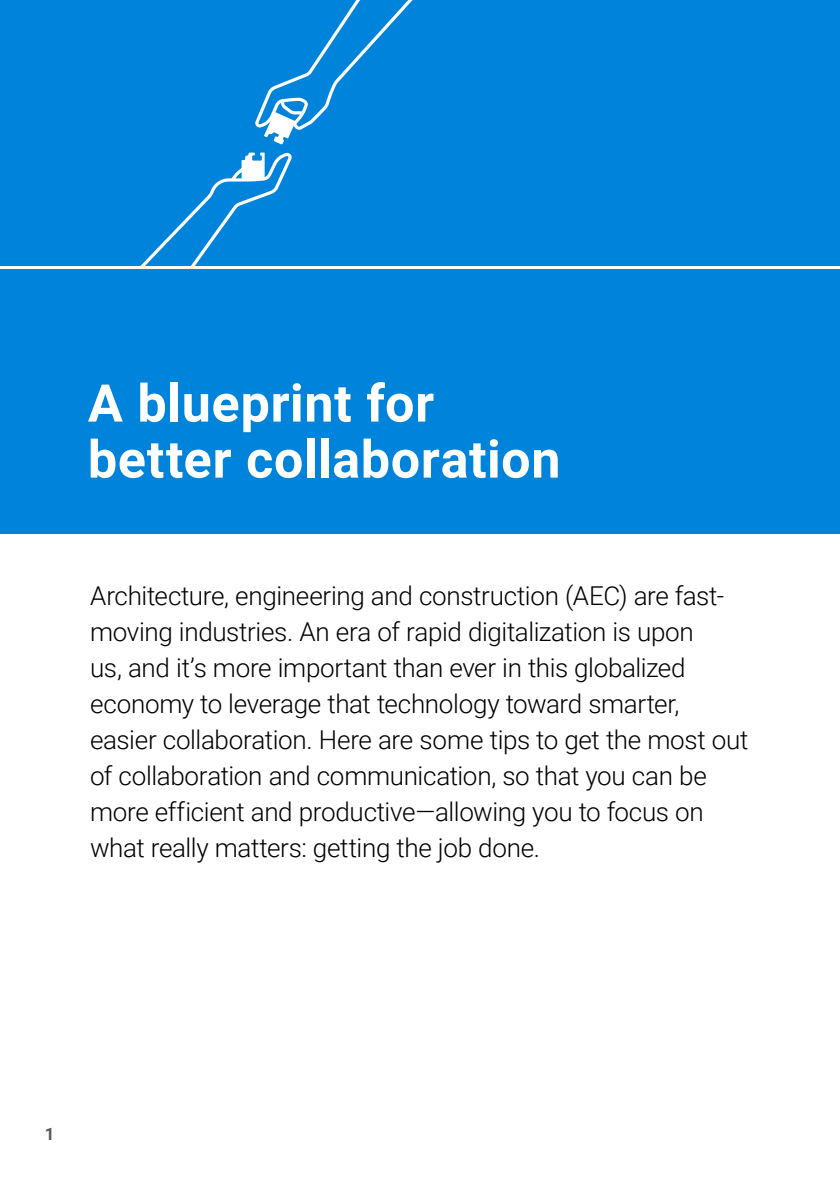
<style>
.page{position:relative;width:840px;height:1191px;background:#fff}
.page>*{position:absolute;margin:0;border:0;box-sizing:border-box;transform-origin:0 0}
.t1{font:700 52px/56px "Roboto";letter-spacing:.01em;color:#fff}
.t2{font:300 26px/36px "Roboto";letter-spacing:-.015em;color:#000}
.t3{font:700 17px "Roboto";color:#58595b}
</style>
<div class="page">
<div style="left:0;top:0;width:839px;height:533px;background:#0083db"></div>
<hr style="left:0;top:266px;width:839px;height:3px;background:#fff">
<svg style="left:255px;top:0;width:158px;height:144px"></svg>
<svg style="left:140px;top:153px;width:152px;height:113px"></svg>
<h1 class="t1" style="left:88px;top:373px;width:474px">A blueprint for better collaboration</h1>
<p class="t2" style="left:90px;top:577px;width:659px">Architecture, engineering and construction (AEC) are fast&shy;moving industries. An era of rapid digitalization is upon<br>us, and it’s more important than ever in this globalized economy to leverage that technology toward smarter, easier collaboration. Here are some tips to get the most out of collaboration and communication, so that you can be more efficient and productive—allowing you to focus on what really matters: getting the job done.</p>
<p class="t3" style="left:45px;top:1121px;width:11px">1</p>
</div>
